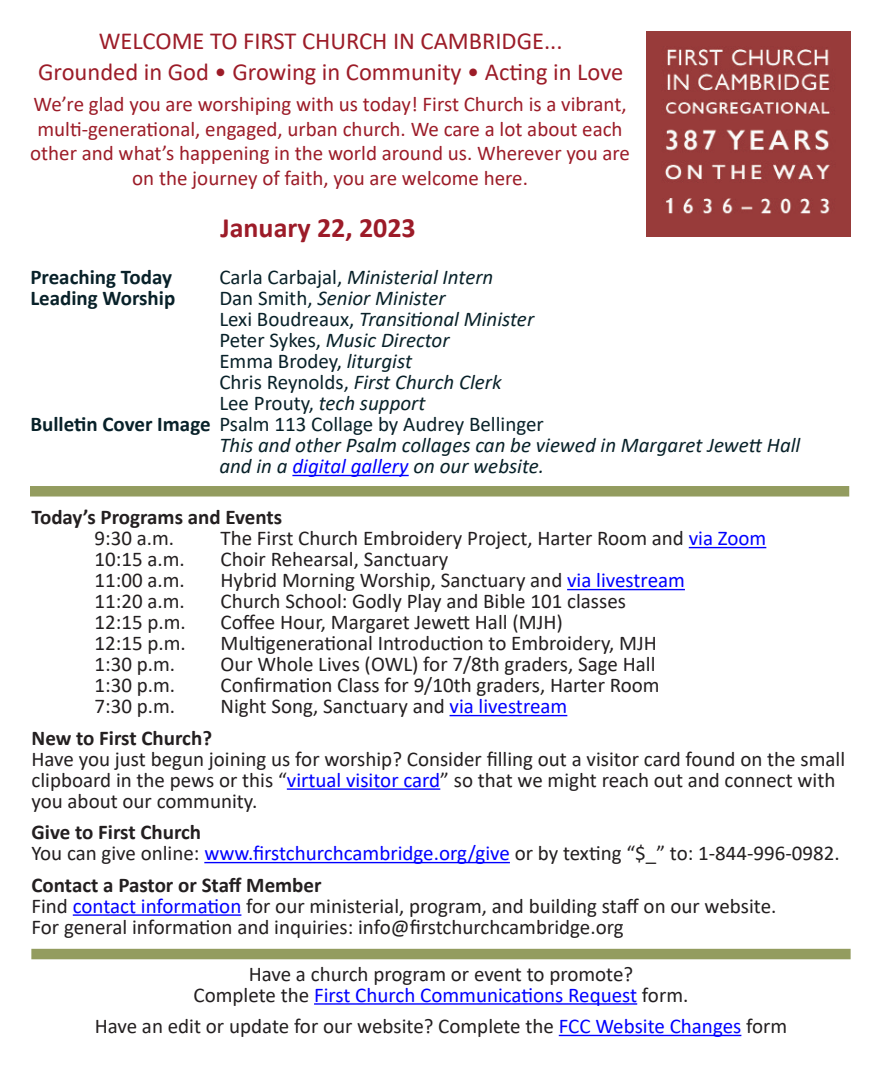
<style>
.page{position:relative;width:882px;height:1071px;background:#fff}
.page>*{position:absolute;margin:0;border:0;box-sizing:border-box;transform-origin:0 0}
.Paragraph_Style_1{font:700 28px "Calibri";color:#9c1b28}
.t1{font:24.5px "Calibri";color:#9c1c28}
.Paragraph_Style_1-2{font:21px "Calibri";color:#231f20}
.t2{font:italic 21px "Calibri";color:#082129}
.t3{font:21px "Calibri";color:#9c1c28}
.Paragraph_Style_1-3{font:700 21px "Calibri";color:#231f20}
.t4{font:21px "Calibri";color:#082129}
.Paragraph_Style_1-4{font:21px "Calibri";color:#00f}
.t5{font:700 21px "Calibri";color:#082129}
.s1{font-style:normal}
.s2{font-style:italic}
.s3{font-weight:700}
.s4{color:#00f}
.s5{color:#231f20}
</style>
<div class="page">
<hr style="left:292px;top:475px;width:117px;height:1px;background:#00f">
<hr style="left:689px;top:547px;width:77px;height:1px;background:#00f">
<hr style="left:567px;top:589px;width:118px;height:1px;background:#00f">
<hr style="left:450px;top:715px;width:117px;height:1px;background:#00f">
<hr style="left:287px;top:788px;width:153px;height:2px;background:#00f">
<hr style="left:204px;top:862px;width:306px;height:1px;background:#00f">
<hr style="left:73px;top:914px;width:168px;height:2px;background:#00f">
<div style="left:30px;top:486px;width:819px;height:11px;background:#939c5f"></div>
<div style="left:31px;top:949px;width:820px;height:10px;background:#939c5f"></div>
<hr style="left:314px;top:1003px;width:323px;height:2px;background:#00f">
<hr style="left:559px;top:1035px;width:182px;height:1px;background:#00f">
<img style="left:646px;top:31px;width:204px;height:205px">
<p class="t1" style="left:99px;top:24px;width:465px">WELCOME TO FIRST CHURCH IN CAMBRIDGE...</p>
<p class="t1" style="left:38px;top:55px;width:587px">Grounded in God • Growing in Community • Acting in Love</p>
<p class="t3" style="left:33px;top:90px;width:595px">We’re glad you are worshiping with us today! First Church is a vibrant,</p>
<p class="t3" style="left:38px;top:114px;width:587px">multi-generational, engaged, urban church. We care a lot about each</p>
<p class="t3" style="left:30px;top:139px;width:601px">other and what’s happening in the world around us. Wherever you are</p>
<p class="t3" style="left:132px;top:163px;width:397px">on the journey of faith, you are welcome here.</p>
<p class="Paragraph_Style_1" style="left:220px;top:208px;width:197px">January 22, 2023</p>
<p class="t5" style="left:30px;top:262px;width:143px">Preaching Today</p>
<p class="t2" style="left:219px;top:263px;width:276px"><span class="s1">Carla Carbajal,</span> Ministerial Intern</p>
<p class="t5" style="left:30px;top:283px;width:147px">Leading Worship</p>
<p class="t2" style="left:219px;top:284px;width:228px"><span class="s1">Dan Smith,</span> Senior Minister</p>
<p class="t2" style="left:219px;top:305px;width:316px"><span class="s1">Lexi Boudreaux,</span> Transitional Minister</p>
<p class="t2" style="left:219px;top:326px;width:232px"><span class="s1">Peter Sykes,</span> Music Director</p>
<p class="t4" style="left:219px;top:347px;width:194px">Emma Brodey, <span class="s2">liturgist</span></p>
<p class="t2" style="left:219px;top:368px;width:284px"><span class="s1">Chris Reynolds,</span> First Church Clerk</p>
<p class="t2" style="left:219px;top:389px;width:208px"><span class="s1">Lee Prouty,</span> tech support</p>
<p class="t4" style="left:30px;top:410px;width:515px"><span class="s3">Bulletin Cover Image</span> Psalm 113 Collage by Audrey Bellinger</p>
<p class="t2" style="left:219px;top:431px;width:583px">This and other Psalm collages can be viewed in Margaret Jewett Hall</p>
<p class="t2" style="left:219px;top:452px;width:326px">and in a <span class="s4">digital gallery</span> on our website.</p>
<p class="Paragraph_Style_1-3" style="left:32px;top:502px;width:252px">Today’s Programs and Events</p>
<p class="Paragraph_Style_1-2" style="left:94px;top:524px;width:81px">9:30 a.m.</p>
<p class="Paragraph_Style_1-2" style="left:220px;top:524px;width:547px">The First Church Embroidery Project, Harter Room and <span class="s4">via Zoom</span></p>
<p class="Paragraph_Style_1-2" style="left:94px;top:545px;width:92px">10:15 a.m.</p>
<p class="Paragraph_Style_1-2" style="left:220px;top:545px;width:229px">Choir Rehearsal, Sanctuary</p>
<p class="Paragraph_Style_1-2" style="left:94px;top:566px;width:92px">11:00 a.m.</p>
<p class="Paragraph_Style_1-2" style="left:220px;top:566px;width:466px">Hybrid Morning Worship, Sanctuary and <span class="s4">via livestream</span></p>
<p class="Paragraph_Style_1-2" style="left:94px;top:587px;width:92px">11:20 a.m.</p>
<p class="Paragraph_Style_1-2" style="left:220px;top:587px;width:407px">Church School: Godly Play and Bible 101 classes</p>
<p class="Paragraph_Style_1-2" style="left:94px;top:608px;width:93px">12:15 p.m.</p>
<p class="Paragraph_Style_1-2" style="left:220px;top:608px;width:344px">Coffee Hour, Margaret Jewett Hall (MJH)</p>
<p class="Paragraph_Style_1-2" style="left:94px;top:629px;width:93px">12:15 p.m.</p>
<p class="Paragraph_Style_1-2" style="left:220px;top:629px;width:438px">Multigenerational Introduction to Embroidery, MJH</p>
<p class="Paragraph_Style_1-2" style="left:94px;top:650px;width:82px">1:30 p.m.</p>
<p class="Paragraph_Style_1-2" style="left:220px;top:650px;width:437px">Our Whole Lives (OWL) for 7/8th graders, Sage Hall</p>
<p class="Paragraph_Style_1-2" style="left:94px;top:671px;width:82px">1:30 p.m.</p>
<p class="Paragraph_Style_1-2" style="left:220px;top:671px;width:441px">Confirmation Class for 9/10th graders, Harter Room</p>
<p class="Paragraph_Style_1-2" style="left:94px;top:692px;width:82px">7:30 p.m.</p>
<p class="Paragraph_Style_1-2" style="left:220px;top:692px;width:348px">Night Song, Sanctuary and <span class="s4">via livestream</span></p>
<p class="Paragraph_Style_1-3" style="left:32px;top:723px;width:182px">New to First Church?</p>
<p class="Paragraph_Style_1-2" style="left:32px;top:744px;width:815px">Have you just begun joining us for worship? Consider filling out a visitor card found on the small</p>
<p class="Paragraph_Style_1-2" style="left:32px;top:765px;width:806px">clipboard in the pews or this “<span class="s4">virtual visitor card</span>” so that we might reach out and connect with</p>
<p class="Paragraph_Style_1-2" style="left:32px;top:786px;width:227px">you about our community.</p>
<p class="Paragraph_Style_1-3" style="left:32px;top:817px;width:171px">Give to First Church</p>
<p class="Paragraph_Style_1-2" style="left:32px;top:839px;width:810px">You can give online: <span class="s4">www.firstchurchcambridge.org/give</span> or by texting “$_” to: 1-844-996-0982.</p>
<p class="Paragraph_Style_1-3" style="left:32px;top:870px;width:292px">Contact a Pastor or Staff Member</p>
<p class="Paragraph_Style_1-2" style="left:32px;top:891px;width:746px">Find <span class="s4">contact information</span> for our ministerial, program, and building staff on our website.</p>
<p class="Paragraph_Style_1-2" style="left:32px;top:912px;width:594px">For general information and inquiries: info@firstchurchcambridge.org</p>
<p class="Paragraph_Style_1-2" style="left:249px;top:959px;width:386px">Have a church program or event to promote?</p>
<p class="Paragraph_Style_1-4" style="left:194px;top:980px;width:496px"><span class="s5">Complete the</span> First Church Communications Request <span class="s5">form.</span></p>
<p class="Paragraph_Style_1-2" style="left:95px;top:1012px;width:694px">Have an edit or update for our website? Complete the <span class="s4">FCC Website Changes</span> form</p>
</div>
